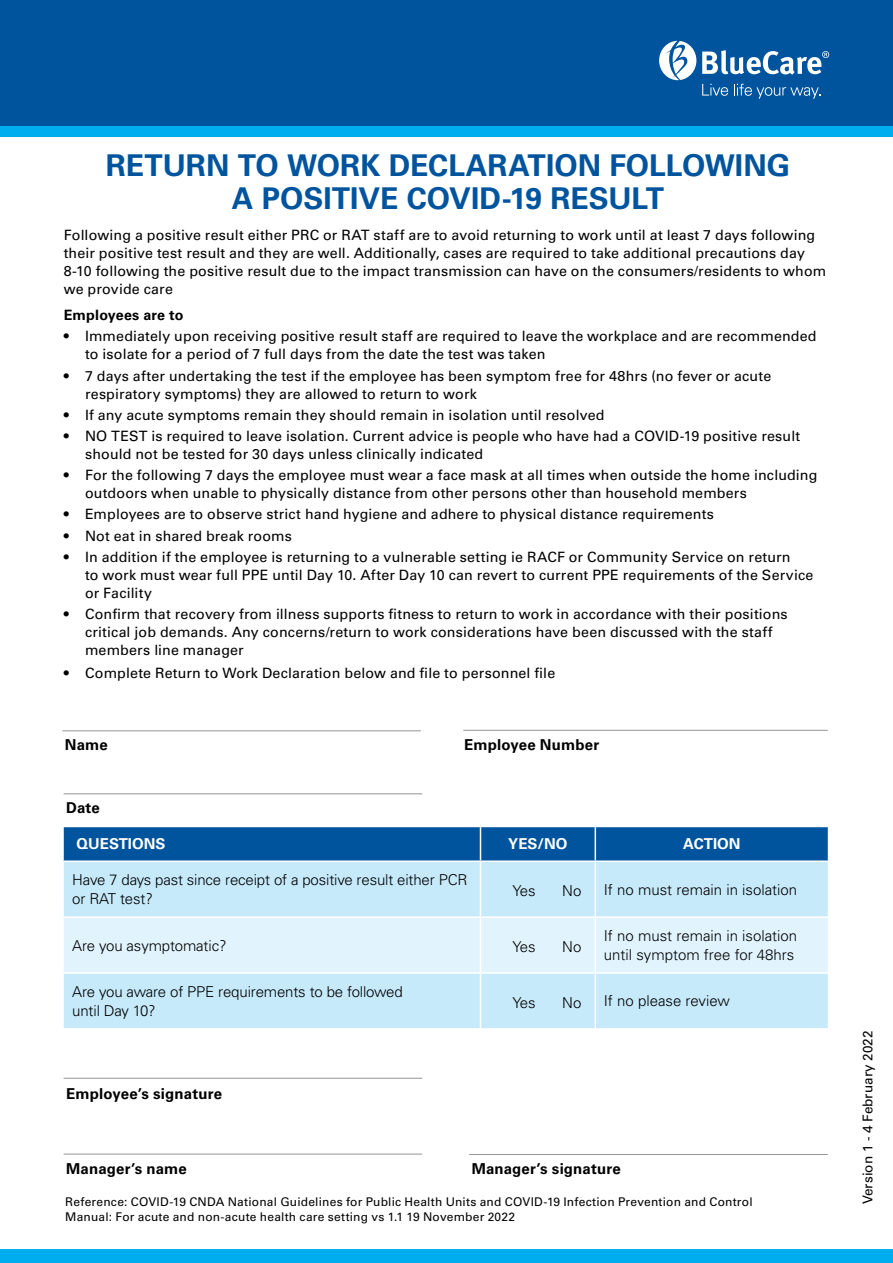
<style>
.page{position:relative;width:893px;height:1263px;background:#fff}
.page>*{position:absolute;margin:0;border:0;box-sizing:border-box;transform-origin:0 0}
.t1{font:700 30px/33px "Univers LT Std";color:#00549e;text-align:center}
.t2{font:300 15px/19.5px "Univers LT Std";letter-spacing:-.01em;color:#000}
.t3{font:700 15px "Univers LT Std";letter-spacing:.01em;color:#000}
.t4{font:700 15px "Univers LT Std";color:#fff}
.t5{font:14.25px/18px "Univers LT Std";letter-spacing:.01em;color:#000}
.t6{font:700 14.25px "Univers LT Std";letter-spacing:.015em;color:#000}
.t7{font:13.5px "Univers LT Std";color:#000}
.t8{font:12px/15px "Univers LT Std";letter-spacing:.015em;color:#000}
</style>
<div class="page">
<div style="left:0;top:1249px;width:893px;height:14px;background:#00aeef"></div>
<div style="left:64px;top:827px;width:764px;height:33px;background:#00549e"></div>
<div style="left:64px;top:862px;width:764px;height:166px;background:#c7eafb"></div>
<div style="left:64px;top:918px;width:764px;height:54px;background:#e1f4fd"></div>
<hr style="left:480px;top:827px;width:1px;height:33px;background:#fff">
<hr style="left:595px;top:827px;width:1px;height:33px;background:#fff">
<hr style="left:480px;top:862px;width:1px;height:54px;background:#fff">
<hr style="left:595px;top:862px;width:1px;height:54px;background:#fff">
<hr style="left:64px;top:916px;width:416px;height:2px;background:#fff">
<hr style="left:480px;top:916px;width:115px;height:2px;background:#fff">
<hr style="left:480px;top:918px;width:1px;height:54px;background:#fff">
<hr style="left:595px;top:916px;width:233px;height:2px;background:#fff">
<hr style="left:595px;top:918px;width:1px;height:54px;background:#fff">
<hr style="left:64px;top:972px;width:416px;height:2px;background:#fff">
<hr style="left:480px;top:972px;width:115px;height:2px;background:#fff">
<hr style="left:480px;top:974px;width:1px;height:54px;background:#fff">
<hr style="left:595px;top:972px;width:233px;height:2px;background:#fff">
<hr style="left:595px;top:974px;width:1px;height:54px;background:#fff">
<hr style="left:64px;top:1154px;width:358px;height:1px;background:#939598">
<hr style="left:64px;top:1078px;width:358px;height:1px;background:#939598">
<div style="left:0;top:24px;width:893px;height:112px;background:#00aeef"></div>
<div style="left:0;top:0;width:893px;height:126px;background:#00549e"></div>
<svg style="left:659px;top:41px;width:37px;height:39px"></svg>
<svg style="left:702px;top:50px;width:127px;height:25px"></svg>
<svg style="left:702px;top:84px;width:26px;height:12px"></svg>
<svg style="left:734px;top:84px;width:86px;height:15px"></svg>
<hr style="left:62px;top:730px;width:359px;height:1px;background:#939598">
<hr style="left:463px;top:730px;width:365px;height:1px;background:#939598">
<hr style="left:64px;top:793px;width:358px;height:1px;background:#939598">
<hr style="left:469px;top:1154px;width:359px;height:1px;background:#939598">
<h1 class="t1" style="left:106px;top:149px;width:686px">RETURN TO WORK DECLARATION FOLLOWING<br>A POSITIVE COVID-19 RESULT</h1>
<p class="t5" style="left:64px;top:226px;width:764px">Following a positive result either PRC or RAT staff are to avoid returning to work until at least 7 days following their positive test result and they are well. Additionally, cases are required to take additional precautions day 8-10 following the positive result due to the impact transmission can have on the consumers/residents to whom we provide care</p>
<p class="t6" style="left:64px;top:307px;width:121px">Employees are to</p>
<p class="t5" style="left:85px;top:327px;width:733px;text-indent:-21px">• Immediately upon receiving positive result staff are required to leave the workplace and are recommended to isolate for a period of 7 full days from the date the test was taken</p>
<p class="t5" style="left:85px;top:367px;width:688px;text-indent:-21px">• 7 days after undertaking the test if the employee has been symptom free for 48hrs (no fever or acute respiratory symptoms) they are allowed to return to work</p>
<p class="t5" style="left:64px;top:406px;width:542px">• If any acute symptoms remain they should remain in isolation until resolved</p>
<p class="t5" style="left:85px;top:427px;width:717px;text-indent:-21px">• NO TEST is required to leave isolation. Current advice is people who have had a COVID-19 positive result should not be tested for 30 days unless clinically indicated</p>
<p class="t5" style="left:85px;top:466px;width:734px;text-indent:-21px">• For the following 7 days the employee must wear a face mask at all times when outside the home including outdoors when unable to physically distance from other persons other than household members</p>
<p class="t5" style="left:64px;top:505px;width:652px">• Employees are to observe strict hand hygiene and adhere to physical distance requirements</p>
<p class="t5" style="left:64px;top:527px;width:230px">• Not eat in shared break rooms</p>
<p class="t5" style="left:85px;top:548px;width:730px;text-indent:-21px">• In addition if the employee is returning to a vulnerable setting ie RACF or Community Service on return<br>to work must wear full PPE until Day 10. After Day 10 can revert to current PPE requirements of the Service or Facility</p>
<p class="t5" style="left:85px;top:605px;width:704px;text-indent:-21px">• Confirm that recovery from illness supports fitness to return to work in accordance with their positions critical job demands. Any concerns/return to work considerations have been discussed with the staff members line manager</p>
<p class="t5" style="left:64px;top:664px;width:493px">• Complete Return to Work Declaration below and file to personnel file</p>
<p class="t3" style="left:65px;top:736px;width:44px">Name</p>
<p class="t3" style="left:464px;top:736px;width:137px">Employee Number</p>
<p class="t3" style="left:66px;top:799px;width:35px">Date</p>
<p class="t4" style="left:77px;top:835px;width:90px">QUESTIONS</p>
<p class="t4" style="left:508px;top:835px;width:61px">YES/NO</p>
<p class="t4" style="left:683px;top:835px;width:59px">ACTION</p>
<p class="t2" style="left:72px;top:870px;width:397px">Have 7 days past since receipt of a positive result either PCR or RAT test?</p>
<p class="t2" style="left:513px;top:881px;width:24px">Yes</p>
<p class="t2" style="left:562px;top:881px;width:21px">No</p>
<p class="t2" style="left:604px;top:879px;width:195px">If no must remain in isolation</p>
<p class="t2" style="left:72px;top:935px;width:156px">Are you asymptomatic?</p>
<p class="t2" style="left:513px;top:937px;width:24px">Yes</p>
<p class="t2" style="left:562px;top:937px;width:21px">No</p>
<p class="t2" style="left:604px;top:926px;width:195px">If no must remain in isolation until symptom free for 48hrs</p>
<p class="t2" style="left:72px;top:981px;width:332px">Are you aware of PPE requirements to be followed until Day 10?</p>
<p class="t2" style="left:513px;top:993px;width:24px">Yes</p>
<p class="t2" style="left:562px;top:993px;width:21px">No</p>
<p class="t2" style="left:604px;top:991px;width:128px">If no please review</p>
<p class="t3" style="left:66px;top:1085px;width:157px">Employee’s signature</p>
<p class="t3" style="left:66px;top:1159px;width:122px">Manager’s name</p>
<p class="t3" style="left:472px;top:1160px;width:151px">Manager’s signature</p>
<p class="t8" style="left:65px;top:1194px;width:689px">Reference: COVID-19 CNDA National Guidelines for Public Health Units and COVID-19 Infection Prevention and Control<br>Manual: For acute and non-acute health care setting vs 1.1 19 November 2022</p>
<p class="t7" style="left:860px;top:1204px;width:175px;rotate:-90deg">Version 1 - 4 February 2022</p>
</div>
